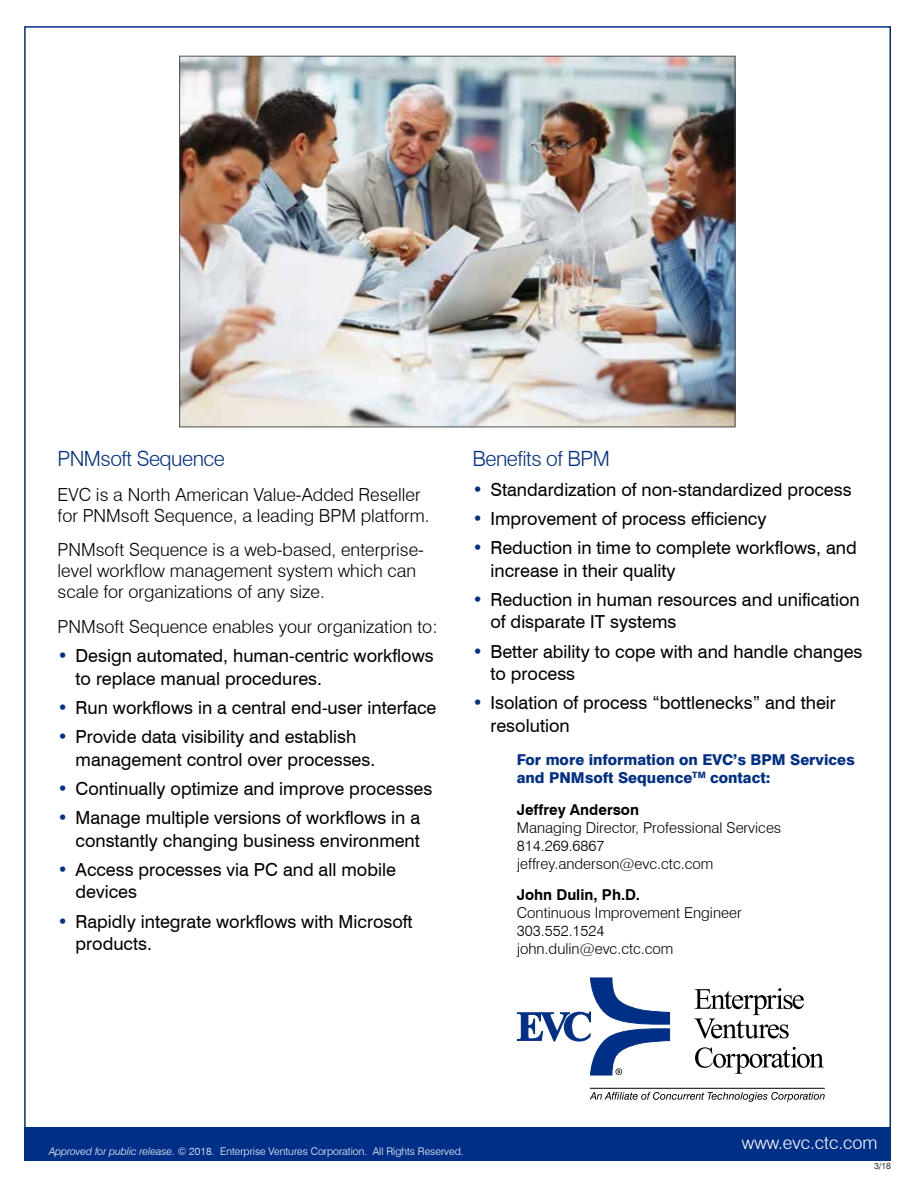
<style>
.page{position:relative;width:918px;height:1188px;background:#fff}
.page>*{position:absolute;margin:0;border:0;box-sizing:border-box;transform-origin:0 0}
.t1{font:300 21px "Swiss 721 BT";letter-spacing:-.025em;color:#002f87}
.t2{font:18px/22.5px "Swiss 721 BT";color:#000}
.t3{font:300 18px/21px "Swiss 721 BT";color:#000}
.t4{font:300 18px "Swiss 721 BT";color:#fff}
.t5{font:300 15px/18px "Swiss 721 BT";color:#000}
.t6{font:800 15px/18px "Swiss 721 BT";color:#002f87}
.t7{font:700 15px "Swiss 721 BT";color:#000}
.t8{font:300 10.5px "Swiss 721 BT";color:#fff}
.t9{font:300 9px "Swiss 721 BT";color:#000}
.s1{color:#002f87}
.s2{font-style:italic}
</style>
<div class="page">
<img style="left:181px;top:58px;width:552px;height:367px">
<svg style="left:694px;top:988px;width:110px;height:51px"></svg>
<svg style="left:695px;top:1047px;width:129px;height:27px"></svg>
<hr style="left:590px;top:1088px;width:235px;height:1px;background:#000">
<svg style="left:517px;top:978px;width:153px;height:97px"></svg>
<svg style="left:590px;top:1092px;width:235px;height:10px"></svg>
<div style="left:24px;top:1128px;width:867px;height:33px;background:#002f87"></div>
<p class="t1" style="left:58px;top:446px;width:169px">PNMsoft Sequence</p>
<p class="t3" style="left:58px;top:484px;width:374px">EVC is a North American Value-Added Reseller for PNMsoft Sequence, a leading BPM platform.</p>
<p class="t3" style="left:58px;top:539px;width:368px">PNMsoft Sequence is a web-based, enterprise&shy;level workflow management system which can scale for organizations of any size.</p>
<p class="t3" style="left:58px;top:616px;width:381px">PNMsoft Sequence enables your organization to:</p>
<p class="t2" style="left:76px;top:644px;width:360px;text-indent:-18px"><span class="s1">•</span> Design automated, human-centric workflows to replace manual procedures.</p>
<p class="t2" style="left:58px;top:696px;width:380px"><span class="s1">•</span> Run workflows in a central end-user interface</p>
<p class="t2" style="left:76px;top:725px;width:301px;text-indent:-18px"><span class="s1">•</span> Provide data visibility and establish management control over processes.</p>
<p class="t2" style="left:58px;top:777px;width:376px"><span class="s1">•</span> Continually optimize and improve processes</p>
<p class="t2" style="left:58px;top:806px;width:364px;text-align:right"><span class="s1">•</span> Manage multiple versions of workflows in a constantly changing business environment</p>
<p class="t2" style="left:76px;top:858px;width:322px;text-indent:-18px"><span class="s1">•</span> Access processes via PC and all mobile devices</p>
<p class="t2" style="left:76px;top:910px;width:339px;text-indent:-18px"><span class="s1">•</span> Rapidly integrate workflows with Microsoft products.</p>
<p class="t1" style="left:472px;top:446px;width:139px">Benefits of BPM</p>
<p class="t2" style="left:472px;top:478px;width:381px"><span class="s1">•</span> Standardization of non-standardized process</p>
<p class="t2" style="left:472px;top:507px;width:296px"><span class="s1">•</span> Improvement of process efficiency</p>
<p class="t2" style="left:490px;top:536px;width:368px;text-indent:-18px"><span class="s1">•</span> Reduction in time to complete workflows, and increase in their quality</p>
<p class="t2" style="left:490px;top:588px;width:371px;text-indent:-18px"><span class="s1">•</span> Reduction in human resources and unification of disparate IT systems</p>
<p class="t2" style="left:490px;top:640px;width:374px;text-indent:-18px"><span class="s1">•</span> Better ability to cope with and handle changes to process</p>
<p class="t2" style="left:490px;top:692px;width:347px;text-indent:-18px"><span class="s1">•</span> Isolation of process “bottlenecks” and their resolution</p>
<p class="t6" style="left:517px;top:751px;width:340px">For more information on EVC’s BPM Services and PNMsoft Sequence<sup>TM</sup> contact:</p>
<p class="t7" style="left:517px;top:800px;width:124px">Jeffrey Anderson</p>
<p class="t5" style="left:517px;top:818px;width:266px">Managing Director, Professional Services<br>814.269.6867 jeffrey.anderson@evc.ctc.com</p>
<p class="t7" style="left:517px;top:886px;width:125px">John Dulin, Ph.D.</p>
<p class="t5" style="left:517px;top:904px;width:226px">Continuous Improvement Engineer<br>303.552.1524 john.dulin@evc.ctc.com</p>
<p class="t8" style="left:49px;top:1145px;width:416px"><span class="s2">Approved for public release.</span> © 2018. Enterprise Ventures Corporation. All Rights Reserved.</p>
<p class="t4" style="left:742px;top:1132px;width:137px">www.evc.ctc.com</p>
<p class="t9" style="left:874px;top:1161px;width:18px">3/18</p>
</div>
